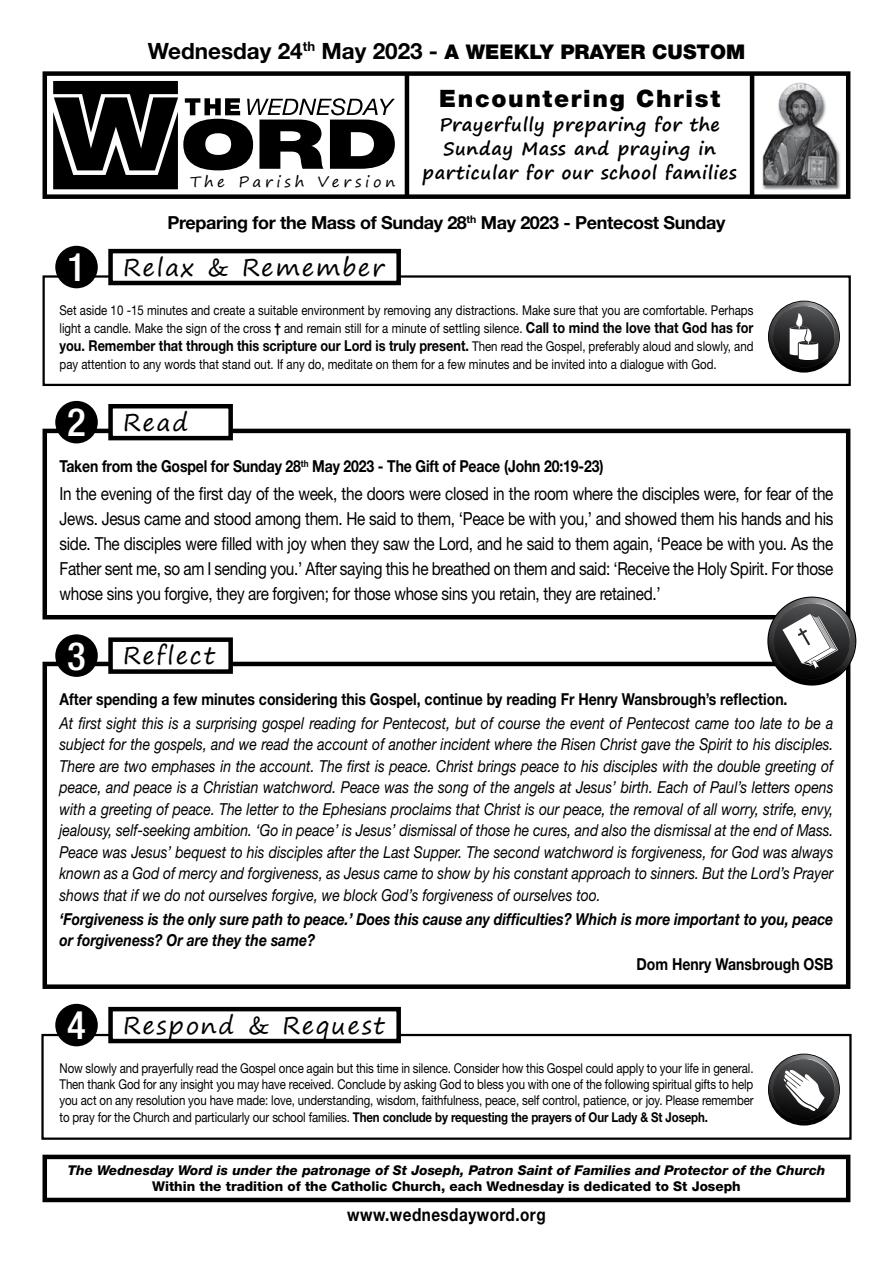
<style>
.page{position:relative;width:893px;height:1263px;background:#fff}
.page>*{position:absolute;margin:0;border:0;box-sizing:border-box;transform-origin:0 0}
.t1{font:24px "Segoe Print";letter-spacing:.07em;color:#000}
.t2{font:900 24px "Helvetica Neue LT Std";letter-spacing:.07em;color:#000}
.t3{font:700 22.5px "Helvetica Neue LT Std";color:#000}
.t4{font:18px/25.2px "Helvetica Neue LT Std";letter-spacing:-.02em;color:#000;text-align:justify;scale:.85 1}
.t5{font:700 18px/24px "Segoe Print";letter-spacing:.03em;color:#000;text-align:center}
.t6{font:700 18px "Helvetica Neue LT Std";letter-spacing:-.02em;color:#000}
.t7{font:700 18px "Helvetica Neue LT Std";letter-spacing:.03em;color:#000;scale:.85 1}
.t8{font:italic 16.5px/21.5px "Helvetica Neue LT Std";color:#000;text-align:justify;scale:.85 1}
.t9{font:700 16.5px "Helvetica Neue LT Std";color:#000;scale:.85 1}
.t10{font:italic 700 16.5px/21.5px "Helvetica Neue LT Std";color:#000;scale:.85 1}
.t11{font:700 15px "Helvetica Neue LT Std";color:#000;scale:.85 1}
.t12{font:15px "Segoe Print";letter-spacing:.25em;color:#000}
.t13{font:13.5px/16.2px "Helvetica Neue LT Std";color:#000;text-align:justify;scale:.85 1}
.t14{font:italic 800 13.5px "Helvetica Neue LT Std";color:#000}
.t15{font:800 13.5px "Helvetica Neue LT Std";color:#000}
.s1{font-weight:900;font-size:20.25px}
.s2{font-family:"Helvetica Neue LT Std";font-weight:500;font-stretch:condensed;font-size:39px;color:#fff}
.s3{font-weight:700}
.s4{font-weight:700;font-size:15px}
.s5{font-weight:400;font-size:13.5px}
</style>
<div class="page">
<div style="left:43px;top:662px;width:807px;height:327px;border:4px solid #000"></div>
<div style="left:111px;top:640px;width:120px;height:31px;background:#fff"></div>
<div style="left:108px;top:637px;width:125px;height:37px;border:4px solid #000"></div>
<div style="left:55px;top:634px;width:43px;height:43px;background:#000;border-radius:50%"></div>
<div style="left:43px;top:429px;width:807px;height:190px;border:4px solid #000"></div>
<div style="left:111px;top:406px;width:120px;height:32px;background:#fff"></div>
<div style="left:108px;top:404px;width:125px;height:36px;border:4px solid #000"></div>
<div style="left:55px;top:401px;width:43px;height:42px;background:#000;border-radius:50%"></div>
<div style="left:43px;top:1155px;width:807px;height:47px;border:4px solid #000"></div>
<div style="left:41px;top:1034px;width:811px;height:106px;border:2px solid #000"></div>
<div style="left:111px;top:1009px;width:288px;height:32px;background:#fff"></div>
<div style="left:108px;top:1007px;width:293px;height:36px;border:4px solid #000"></div>
<div style="left:55px;top:1004px;width:43px;height:42px;background:#000;border-radius:50%"></div>
<div style="left:43px;top:275px;width:808px;height:111px;border:2px solid #000"></div>
<div style="left:111px;top:251px;width:288px;height:32px;background:#fff"></div>
<div style="left:108px;top:249px;width:293px;height:36px;border:4px solid #000"></div>
<div style="left:55px;top:246px;width:43px;height:42px;background:#000;border-radius:50%"></div>
<img style="left:762px;top:82px;width:78px;height:108px">
<div style="left:43px;top:71px;width:807px;height:128px;border:4px solid #000"></div>
<hr style="left:405px;top:74px;width:4px;height:123px;background:#000">
<hr style="left:750px;top:74px;width:4px;height:123px;background:#000">
<svg style="left:53px;top:81px;width:342px;height:108px"></svg>
<svg style="left:769px;top:301px;width:70px;height:71px"></svg>
<svg style="left:773px;top:306px;width:66px;height:66px"></svg>
<svg style="left:769px;top:1054px;width:70px;height:71px"></svg>
<svg style="left:773px;top:1058px;width:66px;height:67px"></svg>
<svg style="left:768px;top:598px;width:87px;height:86px"></svg>
<svg style="left:773px;top:603px;width:82px;height:81px"></svg>
<h2 class="t3" style="left:148px;top:37px;width:599px">Wednesday 24<sup>th</sup> May 2023 - <span class="s1">A WEEKLY PRAYER CUSTOM</span></h2>
<p class="t12" style="left:190px;top:168px;width:207px">The Parish Version</p>
<h1 class="t2" style="left:439px;top:84px;width:282px">Encountering Christ</h1>
<p class="t5" style="left:423px;top:112px;width:316px">Prayerfully preparing for the<br>Sunday Mass and praying in particular for our school families</p>
<p class="t6" style="left:167px;top:211px;width:559px">Preparing for the Mass of Sunday 28<sup>th</sup> May 2023 - Pentecost Sunday</p>
<h1 class="t1" style="left:67px;top:246px;width:319px"><span class="s2">1</span> Relax &amp; Remember</h1>
<p class="t13" style="left:60px;top:301px;width:818px;line-height:18px">Set aside 10 -15 minutes and create a suitable environment by removing any distractions. Make sure that you are comfortable. Perhaps light a candle. Make the sign of the cross <span class="s3">†</span> and remain still for a minute of settling silence. <span class="s4">Call to mind the love that God has for</span></p>
<p class="t11" style="left:60px;top:336px;width:818px">you. Remember that through this scripture our Lord is truly present. <span class="s5">Then read the Gospel, preferably aloud and slowly, and</span></p>
<p class="t13" style="left:60px;top:356px;width:775px">pay attention to any words that stand out. If any do, meditate on them for a few minutes and be invited into a dialogue with God.</p>
<h1 class="t1" style="left:67px;top:401px;width:123px"><span class="s2">2</span> Read</h1>
<p class="t9" style="left:60px;top:456px;width:642px">Taken from the Gospel for Sunday 28<sup>th</sup> May 2023 - The Gift of Peace (John 20:19-23)</p>
<p class="t4" style="left:60px;top:480px;width:912px">In the evening of the first day of the week, the doors were closed in the room where the disciples were, for fear of the Jews. Jesus came and stood among them. He said to them, ‘Peace be with you,’ and showed them his hands and his side. The disciples were filled with joy when they saw the Lord, and he said to them again, ‘Peace be with you. As the Father sent me, so am I sending you.’ After saying this he breathed on them and said: ‘Receive the Holy Spirit. For those whose sins you forgive, they are forgiven; for those whose sins you retain, they are retained.’</p>
<h1 class="t1" style="left:67px;top:634px;width:149px"><span class="s2">3</span> Reflect</h1>
<p class="t9" style="left:60px;top:689px;width:858px">After spending a few minutes considering this Gospel, continue by reading Fr Henry Wansbrough’s reflection.</p>
<p class="t8" style="left:60px;top:712px;width:912px">At first sight this is a surprising gospel reading for Pentecost, but of course the event of Pentecost came too late to be a subject for the gospels, and we read the account of another incident where the Risen Christ gave the Spirit to his disciples.<br>There are two emphases in the account. The first is peace. Christ brings peace to his disciples with the double greeting of peace, and peace is a Christian watchword. Peace was the song of the angels at Jesus’ birth. Each of Paul’s letters opens with a greeting of peace. The letter to the Ephesians proclaims that Christ is our peace, the removal of all worry, strife, envy, jealousy, self-seeking ambition. ‘Go in peace’ is Jesus’ dismissal of those he cures, and also the dismissal at the end of Mass.<br>Peace was Jesus’ bequest to his disciples after the Last Supper. The second watchword is forgiveness, for God was always known as a God of mercy and forgiveness, as Jesus came to show by his constant approach to sinners. But the Lord’s Prayer shows that if we do not ourselves forgive, we block God’s forgiveness of ourselves too.</p>
<p class="t10" style="left:60px;top:907px;width:912px">‘Forgiveness is the only sure path to peace.’ Does this cause any difficulties? Which is more important to you, peace or forgiveness? Or are they the same?</p>
<p class="t9" style="left:636px;top:954px;width:233px">Dom Henry Wansbrough OSB</p>
<h1 class="t1" style="left:67px;top:1004px;width:319px"><span class="s2">4</span> Respond &amp; Request</h1>
<p class="t13" style="left:60px;top:1060px;width:818px">Now slowly and prayerfully read the Gospel once again but this time in silence. Consider how this Gospel could apply to your life in general.<br>Then thank God for any insight you may have received. Conclude by asking God to bless you with one of the following spiritual gifts to help you act on any resolution you have made: love, understanding, wisdom, faithfulness, peace, self control, patience, or joy. Please remember to pray for the Church and particularly our school families. <span class="s3">Then conclude by requesting the prayers of Our Lady &amp; St Joseph.</span></p>
<p class="t14" style="left:68px;top:1162px;width:759px">The Wednesday Word is under the patronage of St Joseph, Patron Saint of Families and Protector of the Church</p>
<p class="t15" style="left:152px;top:1178px;width:590px">Within the tradition of the Catholic Church, each Wednesday is dedicated to St Joseph</p>
<p class="t7" style="left:347px;top:1203px;width:235px">www.wednesdayword.org</p>
</div>
